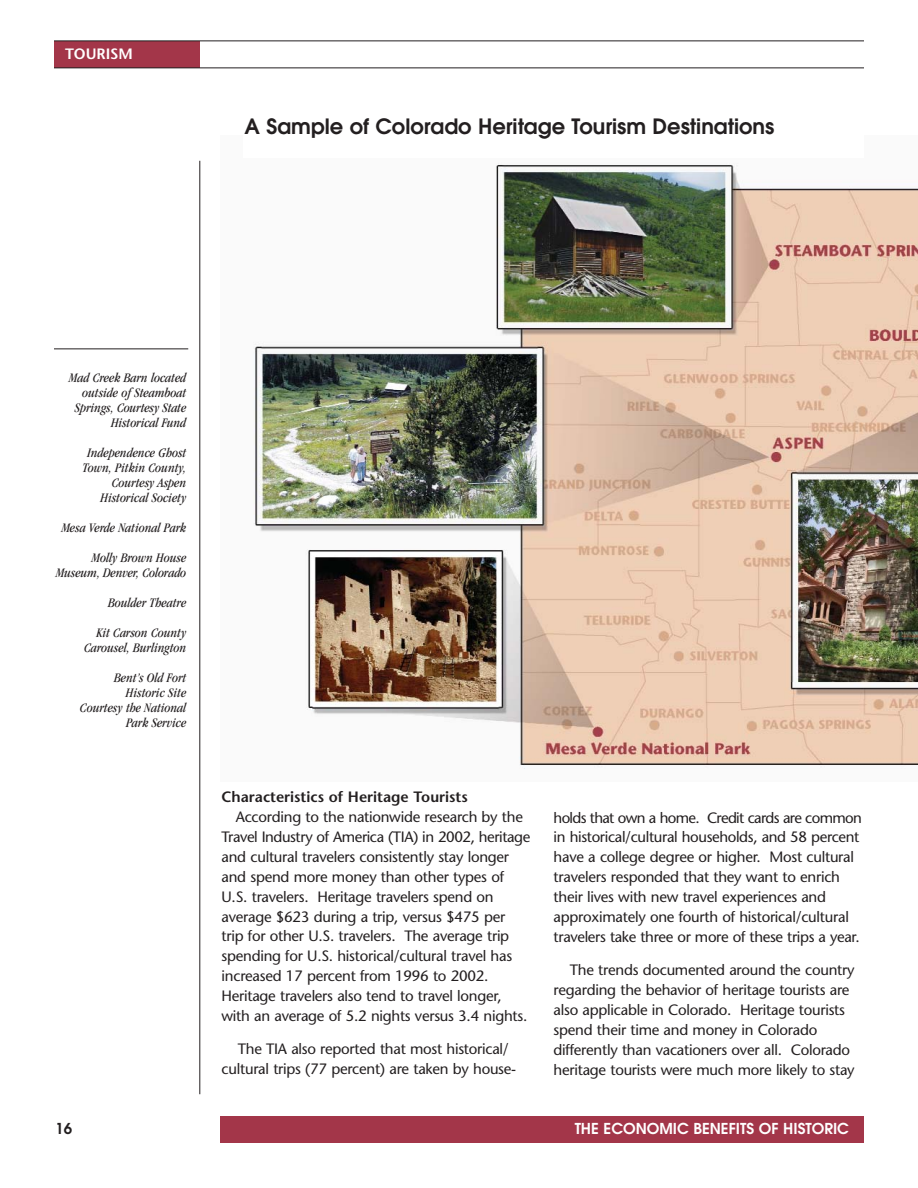
<style>
.page{position:relative;width:918px;height:1188px;background:#fff}
.page>*{position:absolute;margin:0;border:0;box-sizing:border-box;transform-origin:0 0}
.t1{font:600 21px "Avant Garde";color:#231f20}
.t2{font:15px/19.8px "Stone Sans";letter-spacing:-.015em;color:#231f20}
.t3{font:600 15px "Stone Sans";color:#231f20}
.t4{font:600 15px "Avant Garde";color:#fff}
.t5{font:600 15px "Stone Sans";color:#fff}
.t6{font:600 15px "Avant Garde";color:#231f20}
.t7{font:italic condensed 13.5px/15px "Garamond";color:#231f20;text-align:right}
</style>
<div class="page">
<div style="left:220px;top:1116px;width:644px;height:27px;background:#a33649"></div>
<div style="left:54px;top:41px;width:146px;height:27px;background:#a33649"></div>
<hr style="left:54px;top:40px;width:810px;height:1px;background:#231f20">
<hr style="left:54px;top:68px;width:810px;height:1px;background:#231f20">
<hr style="left:199px;top:161px;width:1px;height:933px;background:#231f20">
<img style="left:254px;top:163px;width:664px;height:606px">
<hr style="left:54px;top:348px;width:134px;height:1px;background:#231f20">
<p class="t5" style="left:65px;top:48px;width:70px">TOURISM</p>
<h1 class="t1" style="left:244px;top:119px;width:531px">A Sample of Colorado Heritage Tourism Destinations</h1>
<p class="t7" style="left:69px;top:371px;width:119px">Mad Creek Barn located outside of Steamboat<br>Springs, Courtesy State<br>Historical Fund</p>
<p class="t7" style="left:82px;top:446px;width:105px">Independence Ghost<br>Town, Pitkin County,<br>Courtesy Aspen<br>Historical Society</p>
<p class="t7" style="left:62px;top:521px;width:126px">Mesa Verde National Park</p>
<p class="t7" style="left:56px;top:551px;width:132px">Molly Brown House<br>Museum, Denver, Colorado</p>
<p class="t7" style="left:108px;top:596px;width:80px">Boulder Theatre</p>
<p class="t7" style="left:84px;top:626px;width:104px">Kit Carson County<br>Carousel, Burlington</p>
<p class="t7" style="left:80px;top:671px;width:108px">Bent’s Old Fort<br>Historic Site<br>Courtesy the National<br>Park Service</p>
<p class="t3" style="left:222px;top:791px;width:248px">Characteristics of Heritage Tourists</p>
<p class="t2" style="left:222px;top:809px;width:310px;text-indent:14px">According to the nationwide research by the Travel Industry of America (TIA) in 2002, heritage and cultural travelers consistently stay longer and spend more money than other types of U.S. travelers. Heritage travelers spend on average $623 during a trip, versus $475 per trip for other U.S. travelers. The average trip spending for U.S. historical/cultural travel has increased 17 percent from 1996 to 2002.<br>Heritage travelers also tend to travel longer, with an average of 5.2 nights versus 3.4 nights.</p>
<p class="t2" style="left:222px;top:1041px;width:296px;text-align:center">The TIA also reported that most historical/ cultural trips (77 percent) are taken by house-</p>
<p class="t2" style="left:554px;top:809px;width:310px">holds that own a home. Credit cards are common in historical/cultural households, and 58 percent have a college degree or higher. Most cultural travelers responded that they want to enrich their lives with new travel experiences and approximately one fourth of historical/cultural travelers take three or more of these trips a year.</p>
<p class="t2" style="left:554px;top:962px;width:303px;text-indent:16px">The trends documented around the country regarding the behavior of heritage tourists are also applicable in Colorado. Heritage tourists spend their time and money in Colorado differently than vacationers over all. Colorado heritage tourists were much more likely to stay</p>
<p class="t6" style="left:56px;top:1123px;width:18px">16</p>
<p class="t4" style="left:575px;top:1123px;width:276px">THE ECONOMIC BENEFITS OF HISTORIC</p>
</div>
